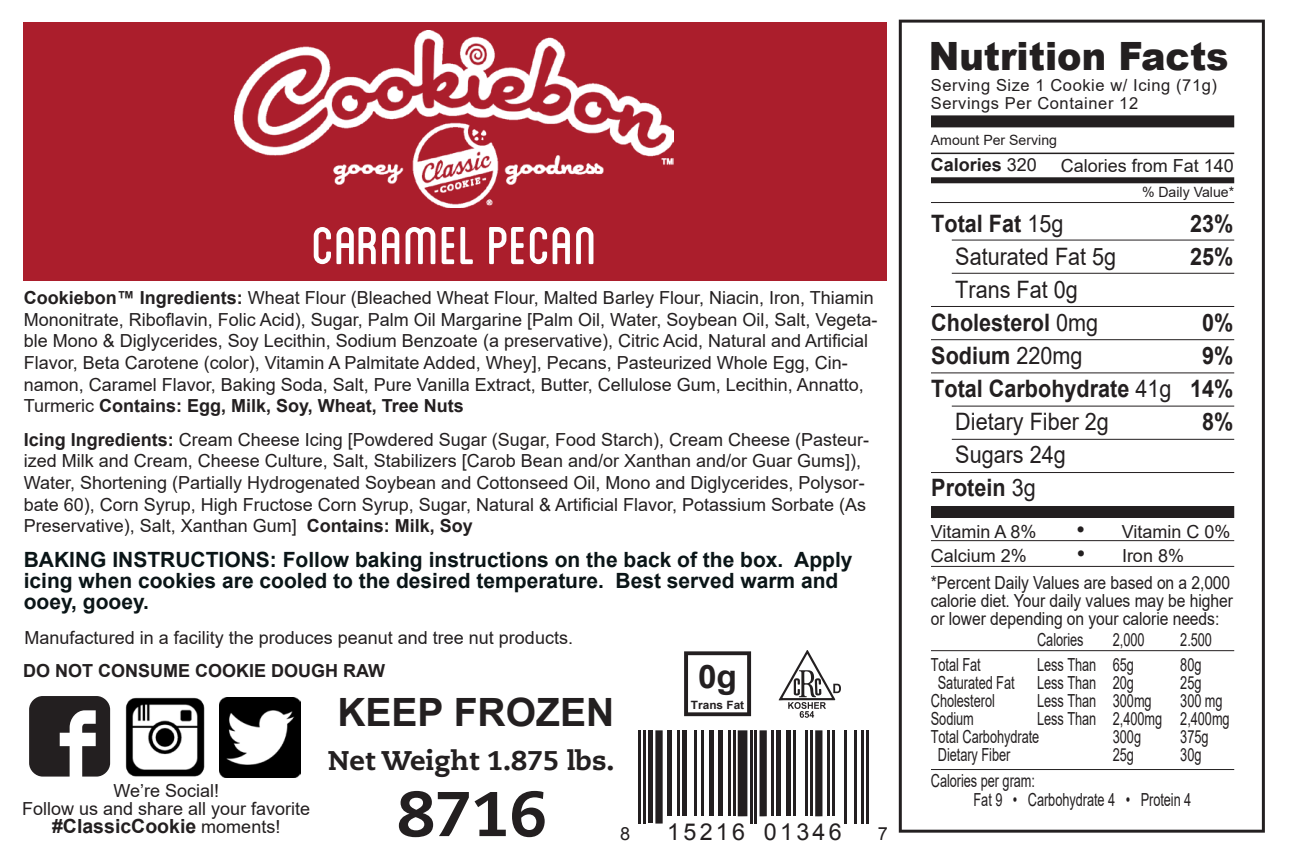
<style>
.page{position:relative;width:1294px;height:861px;background:#fff}
.page>*{position:absolute;margin:0;border:0;box-sizing:border-box;transform-origin:0 0}
.t1{font:75px "Blanch Caps";color:#fff}
.t2{font:800 63px "Caecilia LT Pro 85";color:#231f20}
.t3{font:900 39px "Arial";color:#231f20;scale:.94 1}
.t4{font:700 39px "Arial";color:#231f20}
.t5{font:700 32.4px "Arial";color:#231f20}
.t6{font:800 27px "Caecilia LT Pro 85";color:#231f20}
.t7{font:700 24px/33px "Arial";color:#231f20;scale:.9 1}
.t8{font:24px "Arial";color:#231f20;scale:.9 1}
.t9{font:23.4px "Arial";letter-spacing:.14em;color:#231f20}
.t10{font:700 21px/21px "Arial";color:#0a1517}
.t11{font:700 19.5px "Arial";color:#231f20}
.t12{font:18px/21.6px "Arial";color:#231f20}
.t13{font:18px/18px "Arial";color:#231f20;scale:.71 1}
.t14{font:18px/18px "Arial";color:#231f20;scale:.87 1}
.t15{font:700 18px "Arial";color:#231f20}
.t16{font:16.5px/18px "Arial";letter-spacing:.035em;color:#231f20}
.t17{font:14.1px "Arial";color:#231f20}
.t18{font:700 11.4px "Arial";color:#231f20}
.s1{font-weight:700}
.s2{font-weight:400;font-size:18px}
.s3{font-weight:400}
.s4{font-size:24px}
</style>
<div class="page">
<div style="left:23px;top:23px;width:863px;height:258px;background:#ab1e2c"></div>
<svg style="left:899px;top:20px;width:366px;height:813px"></svg>
<div style="left:920px;top:32px;width:324px;height:784px;background:#fff"></div>
<hr style="left:931px;top:153px;width:303px;height:1px;background:#231f20">
<div style="left:931px;top:115px;width:303px;height:12px;background:#231f20"></div>
<div style="left:931px;top:177px;width:303px;height:6px;background:#231f20"></div>
<hr style="left:931px;top:202px;width:303px;height:1px;background:#231f20">
<hr style="left:952px;top:240px;width:282px;height:1px;background:#231f20">
<hr style="left:952px;top:273px;width:282px;height:1px;background:#231f20">
<hr style="left:931px;top:306px;width:303px;height:1px;background:#231f20">
<hr style="left:931px;top:339px;width:303px;height:1px;background:#231f20">
<hr style="left:931px;top:372px;width:303px;height:1px;background:#231f20">
<hr style="left:952px;top:406px;width:282px;height:1px;background:#231f20">
<hr style="left:952px;top:439px;width:282px;height:1px;background:#231f20">
<hr style="left:931px;top:472px;width:303px;height:1px;background:#231f20">
<hr style="left:931px;top:540px;width:303px;height:1px;background:#231f20">
<hr style="left:931px;top:566px;width:303px;height:1px;background:#231f20">
<hr style="left:931px;top:650px;width:303px;height:1px;background:#231f20">
<div style="left:931px;top:506px;width:303px;height:12px;background:#231f20"></div>
<hr style="left:931px;top:769px;width:303px;height:1px;background:#231f20">
<svg style="left:684px;top:651px;width:67px;height:65px"></svg>
<svg style="left:778px;top:650px;width:63px;height:68px"></svg>
<svg style="left:29px;top:696px;width:81px;height:81px"></svg>
<img style="left:220px;top:697px;width:81px;height:81px">
<img style="left:125px;top:697px;width:80px;height:80px">
<img style="left:234px;top:30px;width:440px;height:177px">
<svg style="left:738px;top:730px;width:9px;height:86px"></svg>
<svg style="left:655px;top:730px;width:8px;height:94px"></svg>
<svg style="left:815px;top:730px;width:7px;height:86px"></svg>
<svg style="left:759px;top:730px;width:8px;height:86px"></svg>
<div style="left:648px;top:730px;width:5px;height:93px;background:#231f20"></div>
<div style="left:667px;top:730px;width:5px;height:86px;background:#231f20"></div>
<div style="left:682px;top:730px;width:5px;height:86px;background:#231f20"></div>
<hr style="left:709px;top:730px;width:4px;height:86px;background:#231f20">
<div style="left:718px;top:730px;width:5px;height:86px;background:#231f20"></div>
<div style="left:786px;top:730px;width:5px;height:86px;background:#231f20"></div>
<div style="left:776px;top:730px;width:5px;height:86px;background:#231f20"></div>
<hr style="left:638px;top:730px;width:3px;height:93px;background:#231f20">
<hr style="left:866px;top:730px;width:2px;height:93px;background:#231f20">
<hr style="left:861px;top:730px;width:2px;height:93px;background:#231f20">
<hr style="left:854px;top:730px;width:2px;height:93px;background:#231f20">
<hr style="left:844px;top:730px;width:3px;height:93px;background:#231f20">
<hr style="left:643px;top:730px;width:3px;height:93px;background:#231f20">
<hr style="left:755px;top:730px;width:2px;height:93px;background:#231f20">
<hr style="left:750px;top:730px;width:2px;height:93px;background:#231f20">
<hr style="left:677px;top:730px;width:2px;height:86px;background:#231f20">
<hr style="left:694px;top:730px;width:2px;height:86px;background:#231f20">
<hr style="left:701px;top:730px;width:3px;height:86px;background:#231f20">
<hr style="left:728px;top:730px;width:2px;height:86px;background:#231f20">
<hr style="left:832px;top:730px;width:2px;height:86px;background:#231f20">
<hr style="left:771px;top:730px;width:3px;height:86px;background:#231f20">
<hr style="left:793px;top:730px;width:3px;height:86px;background:#231f20">
<hr style="left:805px;top:730px;width:3px;height:86px;background:#231f20">
<hr style="left:827px;top:730px;width:3px;height:86px;background:#231f20">
<hr style="left:810px;top:730px;width:3px;height:86px;background:#231f20">
<hr style="left:733px;top:730px;width:2px;height:86px;background:#231f20">
<svg style="left:1243px;top:807px;width:18px;height:26px"></svg>
<p class="t1" style="left:311px;top:212px;width:287px">Caramel PEcan</p>
<p class="t12" style="left:24px;top:287px;width:855px"><span class="s1">Cookiebon™ Ingredients:</span> Wheat Flour (Bleached Wheat Flour, Malted Barley Flour, Niacin, Iron, Thiamin Mononitrate, Riboflavin, Folic Acid), Sugar, Palm Oil Margarine [Palm Oil, Water, Soybean Oil, Salt, Vegeta&shy;ble Mono &amp; Diglycerides, Soy Lecithin, Sodium Benzoate (a preservative), Citric Acid, Natural and Artificial Flavor, Beta Carotene (color), Vitamin A Palmitate Added, Whey], Pecans, Pasteurized Whole Egg, Cin&shy;namon, Caramel Flavor, Baking Soda, Salt, Pure Vanilla Extract, Butter, Cellulose Gum, Lecithin, Annatto, Turmeric <span class="s1">Contains: Egg, Milk, Soy, Wheat, Tree Nuts</span></p>
<p class="t12" style="left:24px;top:429px;width:847px"><span class="s1">Icing Ingredients:</span> Cream Cheese Icing [Powdered Sugar (Sugar, Food Starch), Cream Cheese (Pasteur&shy;ized Milk and Cream, Cheese Culture, Salt, Stabilizers [Carob Bean and/or Xanthan and/or Guar Gums]), Water, Shortening (Partially Hydrogenated Soybean and Cottonseed Oil, Mono and Diglycerides, Polysor&shy;bate 60), Corn Syrup, High Fructose Corn Syrup, Sugar, Natural &amp; Artificial Flavor, Potassium Sorbate (As Preservative), Salt, Xanthan Gum] <span class="s1">Contains: Milk, Soy</span></p>
<p class="t10" style="left:24px;top:549px;width:830px">BAKING INSTRUCTIONS: Follow baking instructions on the back of the box. Apply icing when cookies are cooled to the desired temperature. Best served warm and ooey, gooey.</p>
<p class="t12" style="left:25px;top:627px;width:550px">Manufactured in a facility the produces peanut and tree nut products.</p>
<p class="t15" style="left:23px;top:658px;width:364px">DO NOT CONSUME COOKIE DOUGH RAW</p>
<p class="t4" style="left:337px;top:685px;width:278px">KEEP FROZEN</p>
<p class="t6" style="left:328px;top:742px;width:288px">Net Weight 1.875 lbs.</p>
<h3 class="t5" style="left:698px;top:654px;width:41px">0g</h3>
<p class="t18" style="left:691px;top:697px;width:55px">Trans Fat</p>
<p class="t12" style="left:113px;top:780px;width:107px">We’re Social!</p>
<p class="t12" style="left:22px;top:798px;width:290px">Follow us and share all your favorite</p>
<p class="t11" style="left:52px;top:812px;width:230px">#ClassicCookie <span class="s2">moments!</span></p>
<p class="t2" style="left:397px;top:770px;width:151px">8716</p>
<p class="t12" style="left:620px;top:823px;width:12px">8</p>
<p class="t9" style="left:667px;top:816px;width:176px">15216 01346</p>
<p class="t12" style="left:878px;top:823px;width:12px">7</p>
<p class="t3" style="left:929px;top:28px;width:320px">Nutrition Facts</p>
<p class="t16" style="left:931px;top:76px;width:288px">Serving Size 1 Cookie w/ Icing (71g)<br>Servings Per Container 12</p>
<p class="t17" style="left:931px;top:131px;width:128px">Amount Per Serving</p>
<p class="t15" style="left:931px;top:152px;width:108px">Calories <span class="s3">320</span></p>
<p class="t12" style="left:1061px;top:155px;width:175px">Calories from Fat 140</p>
<p class="t17" style="left:1142px;top:183px;width:94px">% Daily Value*</p>
<p class="t7" style="left:931px;top:208px;width:148px">Total Fat <span class="s3">15g</span></p>
<p class="t8" style="left:955px;top:240px;width:180px">Saturated Fat 5g</p>
<p class="t8" style="left:955px;top:273px;width:138px">Trans Fat 0g</p>
<p class="t7" style="left:931px;top:307px;width:187px">Cholesterol <span class="s3">0mg</span></p>
<p class="t7" style="left:931px;top:340px;width:170px">Sodium <span class="s3">220mg</span></p>
<p class="t7" style="left:931px;top:373px;width:268px">Total Carbohydrate <span class="s3">41g</span></p>
<p class="t8" style="left:955px;top:405px;width:172px">Dietary Fiber 2g</p>
<p class="t8" style="left:955px;top:438px;width:124px">Sugars 24g</p>
<p class="t7" style="left:931px;top:472px;width:118px">Protein <span class="s3">3g</span></p>
<p class="t7" style="left:1190px;top:208px;width:50px">23%<br>25%</p>
<p class="t7" style="left:1190px;top:307px;width:50px;text-align:center">0%<br>9%<br>14%<br>8%</p>
<p class="t12" style="left:931px;top:521px;width:107px">Vitamin A 8%</p>
<p class="t12" style="left:1076px;top:521px;width:155px"><span class="s4">•</span> Vitamin C 0%</p>
<p class="t12" style="left:931px;top:545px;width:98px">Calcium 2%</p>
<p class="t12" style="left:931px;top:542px;width:301px;line-height:26.7px;text-indent:146px"><span class="s4">•</span> Iron 8% *Percent Daily Values are based on a 2,000</p>
<p class="t14" style="left:931px;top:591px;width:349px">calorie diet. Your daily values may be higher or lower depending on your calorie needs:</p>
<p class="t13" style="left:931px;top:655px;width:72px">Total Fat</p>
<p class="t13" style="left:938px;top:673px;width:110px">Saturated Fat</p>
<p class="t13" style="left:931px;top:691px;width:92px">Cholesterol</p>
<p class="t13" style="left:931px;top:709px;width:62px">Sodium</p>
<p class="t13" style="left:931px;top:727px;width:154px">Total Carbohydrate</p>
<p class="t13" style="left:938px;top:745px;width:104px">Dietary Fiber</p>
<p class="t13" style="left:1037px;top:631px;width:67px">Calories</p>
<p class="t13" style="left:1113px;top:631px;width:46px">2,000</p>
<p class="t13" style="left:1180px;top:631px;width:46px">2.500</p>
<p class="t13" style="left:1037px;top:655px;width:85px;text-align:justify">Less Than Less Than Less Than Less Than</p>
<p class="t13" style="left:1113px;top:655px;width:71px">65g<br>20g<br>300mg<br>2,400mg<br>300g<br>25g</p>
<p class="t13" style="left:1180px;top:655px;width:71px">80g<br>25g<br>300 mg<br>2,400mg<br>375g<br>30g</p>
<p class="t13" style="left:973px;top:771px;width:308px;text-indent:-43px">Calories per gram:<br>Fat 9 • Carbohydrate 4 • Protein 4</p>
</div>
